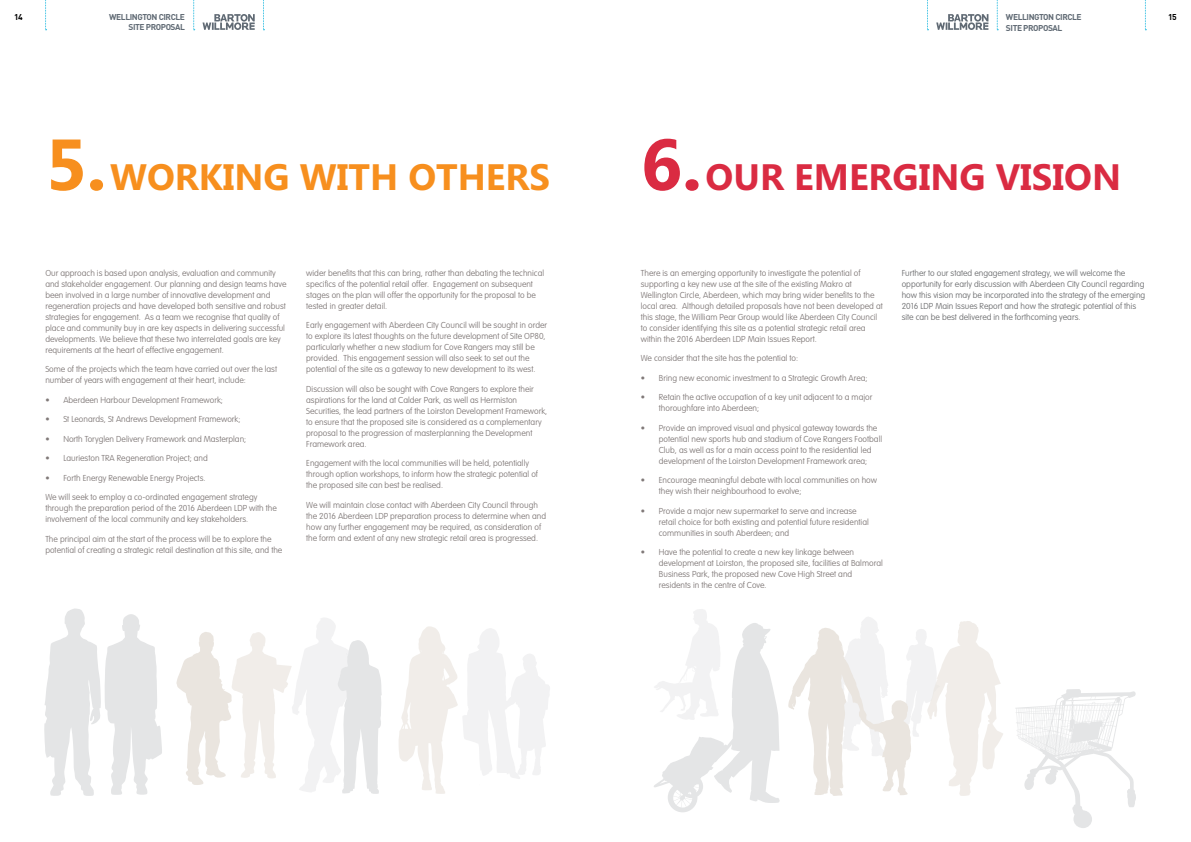
<style>
.page{position:relative;width:1191px;height:842px;background:#fff}
.page>*{position:absolute;margin:0;border:0;box-sizing:border-box;transform-origin:0 0}
.t1{font:700 36.8px "Microsoft Phags Pa";color:#f78f1e}
.t2{font:700 36.8px "Microsoft Phags Pa";color:#da2b42}
.t3{font:100 8.5px/11px "VAG Rounded Std";color:#807978}
.t4{font:100 8.5px/11px "VAG Rounded Std";color:#6d6e70}
.t5{font:700 8.4px/10.1px "DIN";letter-spacing:-.05em;color:#606a74;text-align:right}
.t6{font:700 8.4px "DIN";color:#000}
.s1{font-size:72px}
</style>
<div class="page">
<svg style="left:45px;top:0;width:2px;height:31px"></svg>
<svg style="left:1145px;top:0;width:1px;height:31px"></svg>
<svg style="left:193px;top:0;width:2px;height:31px"></svg>
<svg style="left:997px;top:0;width:1px;height:31px"></svg>
<svg style="left:263px;top:0;width:1px;height:31px"></svg>
<svg style="left:927px;top:0;width:1px;height:31px"></svg>
<svg style="left:202px;top:14px;width:53px;height:16px"></svg>
<svg style="left:936px;top:14px;width:52px;height:16px"></svg>
<svg style="left:654px;top:609px;width:126px;height:203px"></svg>
<svg style="left:1015px;top:689px;width:121px;height:139px"></svg>
<svg style="left:788px;top:617px;width:215px;height:179px"></svg>
<svg style="left:44px;top:608px;width:118px;height:188px"></svg>
<svg style="left:176px;top:618px;width:206px;height:176px"></svg>
<svg style="left:399px;top:626px;width:151px;height:168px"></svg>
<p class="t5" style="left:109px;top:11px;width:77px">WELLINGTON CIRCLE<br>SITE PRO POSAL</p>
<p class="t5" style="left:1006px;top:12px;width:77px;text-align:left">WELLINGTON CIRCLE<br>SITE PRO POSAL</p>
<p class="t6" style="left:14px;top:11px;width:10px">14</p>
<p class="t6" style="left:1168px;top:11px;width:10px">15</p>
<h1 class="t1" style="left:45px;top:151px;width:312px"><span class="s1">5.</span>WORKING WITH</h1>
<h1 class="t1" style="left:408px;top:151px;width:52px">OTHE</h1>
<h1 class="t1" style="left:505px;top:151px;width:43px">RS</h1>
<p class="t3" style="left:45px;top:268px;width:243px">Our approach is based upon analysis, evaluation and community and stakeholder engagement. Our planning and design teams have been involved in a large number of innovative development and regeneration projects and have developed both sensitive and robust strategies for engagement. As a team we recognise that quality of place and community buy in are key aspects in delivering successful developments. We believe that these two interrelated goals are key requirements at the heart of effective engagement.</p>
<p class="t3" style="left:45px;top:364px;width:233px">Some of the projects which the team have carried out over the last number of years with engagement at their heart, include:</p>
<p class="t3" style="left:45px;top:395px;width:179px">• Aberdeen Harbour Development Framework;</p>
<p class="t3" style="left:45px;top:414px;width:196px">• St Leonards, St Andrews Development Framework;</p>
<p class="t3" style="left:45px;top:434px;width:202px">• North Toryglen Delivery Framework and Masterplan;</p>
<p class="t3" style="left:45px;top:453px;width:164px">• Laurieston TRA Regeneration Project; and</p>
<p class="t3" style="left:45px;top:473px;width:162px">• Forth Energy Renewable Energy Projects.</p>
<p class="t3" style="left:45px;top:492px;width:233px">We will seek to employ a co-ordinated engagement strategy through the preparation period of the 2016 Aberdeen LDP with the involvement of the local community and key stakeholders.</p>
<p class="t3" style="left:45px;top:534px;width:238px">The principal aim at the start of the process will be to explore the potential of creating a strategic retail destination at this site, and the</p>
<p class="t3" style="left:306px;top:268px;width:239px">wider benefits that this can bring, rather than debating the technical specifics of the potential retail offer. Engagement on subsequent stages on the plan will offer the opportunity for the proposal to be tested in greater detail.</p>
<p class="t3" style="left:306px;top:320px;width:242px">Early engagement with Aberdeen City Council will be sought in order to explore its latest thoughts on the future development of Site OP80, particularly whether a new stadium for Cove Rangers may still be provided. This engagement session will also seek to set out the potential of the site as a gateway to new development to its west.</p>
<p class="t3" style="left:306px;top:384px;width:242px">Discussion will also be sought with Cove Rangers to explore their aspirations for the land at Calder Park, as well as Hermiston Securities, the lead partners of the Loirston Development Framework, to ensure that the proposed site is considered as a complementary proposal to the progression of masterplanning the Development Framework area.</p>
<p class="t3" style="left:306px;top:458px;width:233px">Engagement with the local communities will be held, potentially through option workshops, to inform how the strategic potential of the proposed site can best be realised.</p>
<p class="t3" style="left:306px;top:500px;width:241px">We will maintain close contact with Aberdeen City Council through the 2016 Aberdeen LDP preparation process to determine when and how any further engagement may be required, as consideration of the form and extent of any new strategic retail area is progressed.</p>
<h1 class="t2" style="left:641px;top:151px;width:482px"><span class="s1">6.</span>OUR EMERGING VISION</h1>
<p class="t3" style="left:641px;top:268px;width:243px">There is an emerging opportunity to investigate the potential of supporting a key new use at the site of the existing Makro at Wellington Circle, Aberdeen, which may bring wider benefits to the local area. Although detailed proposals have not been developed at this stage, the William Pear Group would like Aberdeen City Council to consider identifying this site as a potential strategic retail area within the 2016 Aberdeen LDP Main Issues Report.</p>
<p class="t3" style="left:641px;top:353px;width:159px">We consider that the site has the potential to:</p>
<p class="t3" style="left:641px;top:373px;width:228px">• Bring new economic investment to a Strategic Growth Area;</p>
<p class="t3" style="left:659px;top:392px;width:215px;text-indent:-18px">• Retain the active occupation of a key unit adjacent to a major thoroughfare into Aberdeen;</p>
<p class="t3" style="left:659px;top:423px;width:225px;text-indent:-18px">• Provide an improved visual and physical gateway towards the potential new sports hub and stadium of Cove Rangers Football Club, as well as for a main access point to the residential led development of the Loirston Development Framework area;</p>
<p class="t3" style="left:659px;top:475px;width:220px;text-indent:-18px">• Encourage meaningful debate with local communities on how they wish their neighbourhood to evolve;</p>
<p class="t3" style="left:659px;top:506px;width:211px;text-indent:-18px">• Provide a major new supermarket to serve and increase retail choice for both existing and potential future residential communities in south Aberdeen; and</p>
<p class="t3" style="left:659px;top:547px;width:225px;text-indent:-18px">• Have the potential to create a new key linkage between development at Loirston, the proposed site, facilities at Balmoral Business Park, the proposed new Cove High Street and residents in the centre of Cove.</p>
<p class="t4" style="left:901px;top:268px;width:245px">Further to our stated engagement strategy, we will welcome the opportunity for early discussion with Aberdeen City Council regarding how this vision may be incorporated into the strategy of the emerging 2016 LDP Main Issues Report and how the strategic potential of this site can be best delivered in the forthcoming years.</p>
</div>
